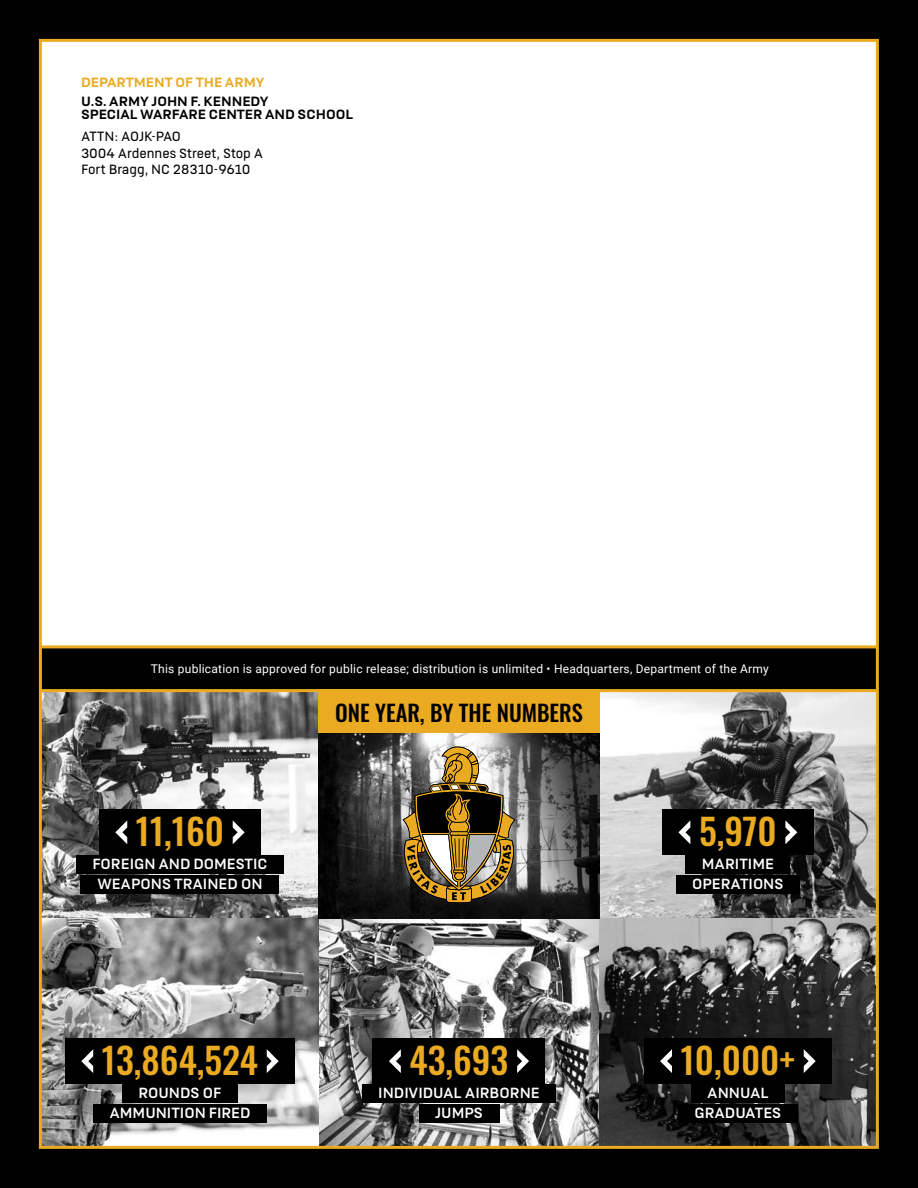
<style>
.page{position:relative;width:918px;height:1188px;background:#000}
.page>*{position:absolute;margin:0;border:0;box-sizing:border-box;transform-origin:0 0}
.t1{font:500 36px "Oswald";color:#eaaa21}
.t2{font:500 22.5px "Oswald";color:#000}
.t3{font:16.5px/20px "US Army";color:#fff;text-align:center}
.t4{font:300 15px/16.5px "US Army";color:#000}
.t5{font:700 15px/13.5px "US Army";color:#000}
.t6{font:700 15px "US Army";color:#eaaa21}
.t7{font:12px "Roboto";letter-spacing:.02em;color:#fff}
</style>
<div class="page">
<div style="left:40px;top:40px;width:837px;height:607px;background:#fff"></div>
<img style="left:318px;top:732px;width:282px;height:413px">
<img style="left:600px;top:692px;width:275px;height:453px">
<img style="left:43px;top:692px;width:275px;height:453px">
<div style="left:362px;top:1084px;width:194px;height:19px;background:#000"></div>
<div style="left:419px;top:1104px;width:80px;height:19px;background:#000"></div>
<div style="left:373px;top:1038px;width:172px;height:45px;background:#000"></div>
<svg style="left:389px;top:1049px;width:12px;height:24px"></svg>
<svg style="left:517px;top:1049px;width:12px;height:24px"></svg>
<div style="left:76px;top:855px;width:208px;height:19px;background:#000"></div>
<div style="left:686px;top:855px;width:104px;height:19px;background:#000"></div>
<div style="left:81px;top:875px;width:198px;height:19px;background:#000"></div>
<div style="left:676px;top:875px;width:124px;height:19px;background:#000"></div>
<div style="left:99px;top:809px;width:162px;height:45px;background:#000"></div>
<svg style="left:115px;top:820px;width:12px;height:24px"></svg>
<svg style="left:233px;top:820px;width:12px;height:24px"></svg>
<div style="left:122px;top:1084px;width:116px;height:19px;background:#000"></div>
<div style="left:93px;top:1104px;width:174px;height:19px;background:#000"></div>
<div style="left:65px;top:1038px;width:230px;height:45px;background:#000"></div>
<svg style="left:81px;top:1049px;width:12px;height:24px"></svg>
<svg style="left:267px;top:1049px;width:12px;height:24px"></svg>
<div style="left:662px;top:809px;width:152px;height:45px;background:#000"></div>
<svg style="left:678px;top:821px;width:12px;height:23px"></svg>
<svg style="left:785px;top:820px;width:12px;height:24px"></svg>
<div style="left:691px;top:1084px;width:94px;height:19px;background:#000"></div>
<div style="left:678px;top:1104px;width:120px;height:19px;background:#000"></div>
<div style="left:644px;top:1038px;width:188px;height:45px;background:#000"></div>
<svg style="left:660px;top:1049px;width:12px;height:24px"></svg>
<svg style="left:804px;top:1049px;width:12px;height:24px"></svg>
<div style="left:318px;top:689px;width:282px;height:43px;background:#eaaa21"></div>
<hr style="left:40px;top:689px;width:838px;height:3px;background:#eaaa21">
<hr style="left:40px;top:645px;width:838px;height:3px;background:#eaaa21">
<svg style="left:403px;top:747px;width:112px;height:156px;background:#82714e"></svg>
<p class="t6" style="left:81px;top:74px;width:185px">DEPARTMENT OF THE ARMY</p>
<p class="t5" style="left:81px;top:94px;width:274px">U.S. ARMY JOHN F. KENNEDY<br>SPECIAL WARFARE CENTER AND SCHOOL</p>
<p class="t4" style="left:81px;top:128px;width:184px">ATTN: AOJK-PAO<br>3004 Ardennes Street, Stop A<br>Fort Bragg, NC 28310-9610</p>
<p class="t7" style="left:151px;top:660px;width:620px">This publication is approved for public release; distribution is unlimited • Headquarters, Department of the Army</p>
<h1 class="t1" style="left:136px;top:799px;width:89px">11,160</h1>
<h2 class="t2" style="left:335px;top:692px;width:249px">ONE YEAR, BY THE NUMBERS</h2>
<h1 class="t1" style="left:699px;top:799px;width:79px">5,970</h1>
<p class="t3" style="left:93px;top:854px;width:176px">FOREIGN AND DOMESTIC</p>
<p class="t3" style="left:702px;top:854px;width:74px">MARITIME</p>
<p class="t3" style="left:97px;top:874px;width:167px">WEAPONS TRAINED ON</p>
<p class="t3" style="left:692px;top:874px;width:93px">OPERATIONS</p>
<h1 class="t1" style="left:102px;top:1028px;width:158px">13,864,524</h1>
<p class="t3" style="left:109px;top:1083px;width:143px">ROUNDS OF<br>AMMUNITION FIRED</p>
<h1 class="t1" style="left:410px;top:1028px;width:100px">43,693</h1>
<p class="t3" style="left:378px;top:1083px;width:163px">INDIVIDUAL AIRBORNE<br>JUMPS</p>
<h1 class="t1" style="left:681px;top:1028px;width:116px">10,000+</h1>
<p class="t3" style="left:694px;top:1083px;width:88px">ANNUAL<br>GRADUATES</p>
</div>
